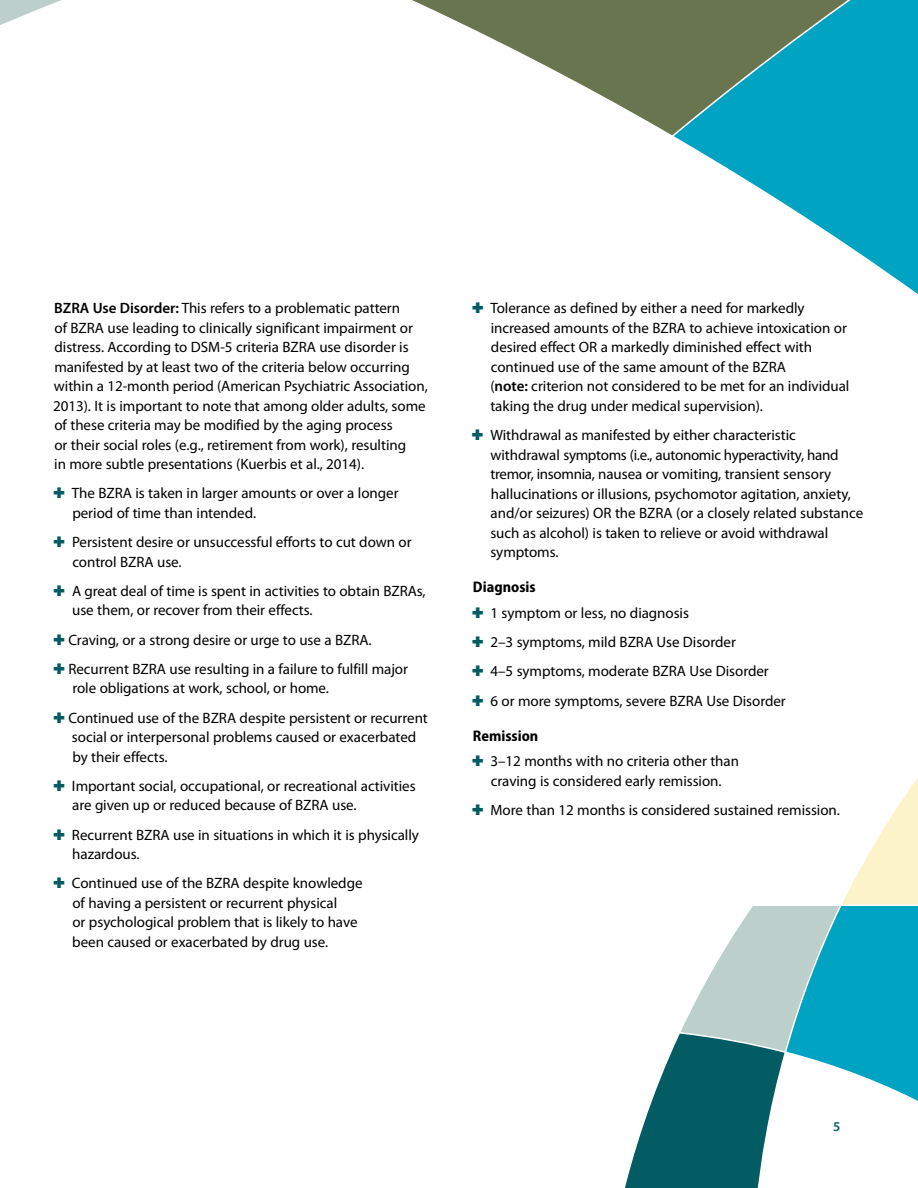
<style>
.page{position:relative;width:918px;height:1188px;background:#fff}
.page>*{position:absolute;margin:0;border:0;box-sizing:border-box;transform-origin:0 0}
.t1{font:700 semi-condensed 15.3px "Myriad Pro";color:#000}
.t2{font:15px/19.5px "Myriad Pro";letter-spacing:-.005em;color:#000}
.t3{font:600 13.5px "Myriad Pro";color:#035b64}
.s1{font-weight:600}
.s2{color:#035b64}
</style>
<div class="page">
<svg style="left:625px;top:778px;width:293px;height:410px"></svg>
<svg style="left:0;top:0;width:918px;height:294px"></svg>
<p class="t2" style="left:53px;top:298px;width:376px"><span class="s1">BZRA Use Disorder:</span> This refers to a problematic pattern<br>of BZRA use leading to clinically significant impairment or distress. According to DSM-5 criteria BZRA use disorder is manifested by at least two of the criteria below occurring within a 12-month period (American Psychiatric Association, 2013). It is important to note that among older adults, some of these criteria may be modified by the aging process<br>or their social roles (e.g., retirement from work), resulting<br>in more subtle presentations (Kuerbis et al., 2014).</p>
<p class="t2" style="left:72px;top:483px;width:328px;text-indent:-19px"><span class="s2">✚</span> The BZRA is taken in larger amounts or over a longer period of time than intended.</p>
<p class="t2" style="left:72px;top:532px;width:341px;text-indent:-19px"><span class="s2">✚</span> Persistent desire or unsuccessful efforts to cut down or control BZRA use.</p>
<p class="t2" style="left:72px;top:581px;width:355px;text-indent:-19px"><span class="s2">✚</span> A great deal of time is spent in activities to obtain BZRAs, use them, or recover from their effects.</p>
<p class="t2" style="left:54px;top:625px;width:356px;line-height:29.2px"><span class="s2">✚</span> Craving, or a strong desire or urge to use a BZRA.<br><span class="s2">✚</span> Recurrent BZRA use resulting in a failure to fulfill major</p>
<p class="t2" style="left:54px;top:674px;width:376px;line-height:29.2px;text-indent:19px">role obligations at work, school, or home.<br><span class="s2">✚</span> Continued use of the BZRA despite persistent or recurrent</p>
<p class="t2" style="left:72px;top:727px;width:346px">social or interpersonal problems caused or exacerbated by their effects.</p>
<p class="t2" style="left:72px;top:776px;width:345px;text-indent:-19px"><span class="s2">✚</span> Important social, occupational, or recreational activities are given up or reduced because of BZRA use.</p>
<p class="t2" style="left:72px;top:825px;width:348px;text-indent:-19px"><span class="s2">✚</span> Recurrent BZRA use in situations in which it is physically hazardous.</p>
<p class="t2" style="left:72px;top:873px;width:292px;text-indent:-19px"><span class="s2">✚</span> Continued use of the BZRA despite knowledge of having a persistent or recurrent physical<br>or psychological problem that is likely to have been caused or exacerbated by drug use.</p>
<p class="t2" style="left:490px;top:298px;width:361px;text-indent:-18px"><span class="s2">✚</span> Tolerance as defined by either a need for markedly increased amounts of the BZRA to achieve intoxication or desired effect OR a markedly diminished effect with continued use of the same amount of the BZRA<br>(<span class="s1">note:</span> criterion not considered to be met for an individual taking the drug under medical supervision).</p>
<p class="t2" style="left:490px;top:425px;width:374px;text-indent:-18px"><span class="s2">✚</span> Withdrawal as manifested by either characteristic withdrawal symptoms (i.e., autonomic hyperactivity, hand tremor, insomnia, nausea or vomiting, transient sensory hallucinations or illusions, psychomotor agitation, anxiety, and/or seizures) OR the BZRA (or a closely related substance such as alcohol) is taken to relieve or avoid withdrawal symptoms.</p>
<p class="t1" style="left:473px;top:577px;width:64px">Diagnosis</p>
<p class="t2" style="left:472px;top:598px;width:315px;line-height:29.2px"><span class="s2">✚</span> 1 symptom or less, no diagnosis<br><span class="s2">✚</span> 2–3 symptoms, mild BZRA Use Disorder<br><span class="s2">✚</span> 4–5 symptoms, moderate BZRA Use Disorder<br><span class="s2">✚</span> 6 or more symptoms, severe BZRA Use Disorder</p>
<p class="t1" style="left:473px;top:726px;width:67px">Remission</p>
<p class="t2" style="left:472px;top:751px;width:269px;text-align:center"><span class="s2">✚</span> 3–12 months with no criteria other than craving is considered early remission.</p>
<p class="t2" style="left:472px;top:800px;width:368px"><span class="s2">✚</span> More than 12 months is considered sustained remission.</p>
<p class="t3" style="left:833px;top:1117px;width:9px">5</p>
</div>
